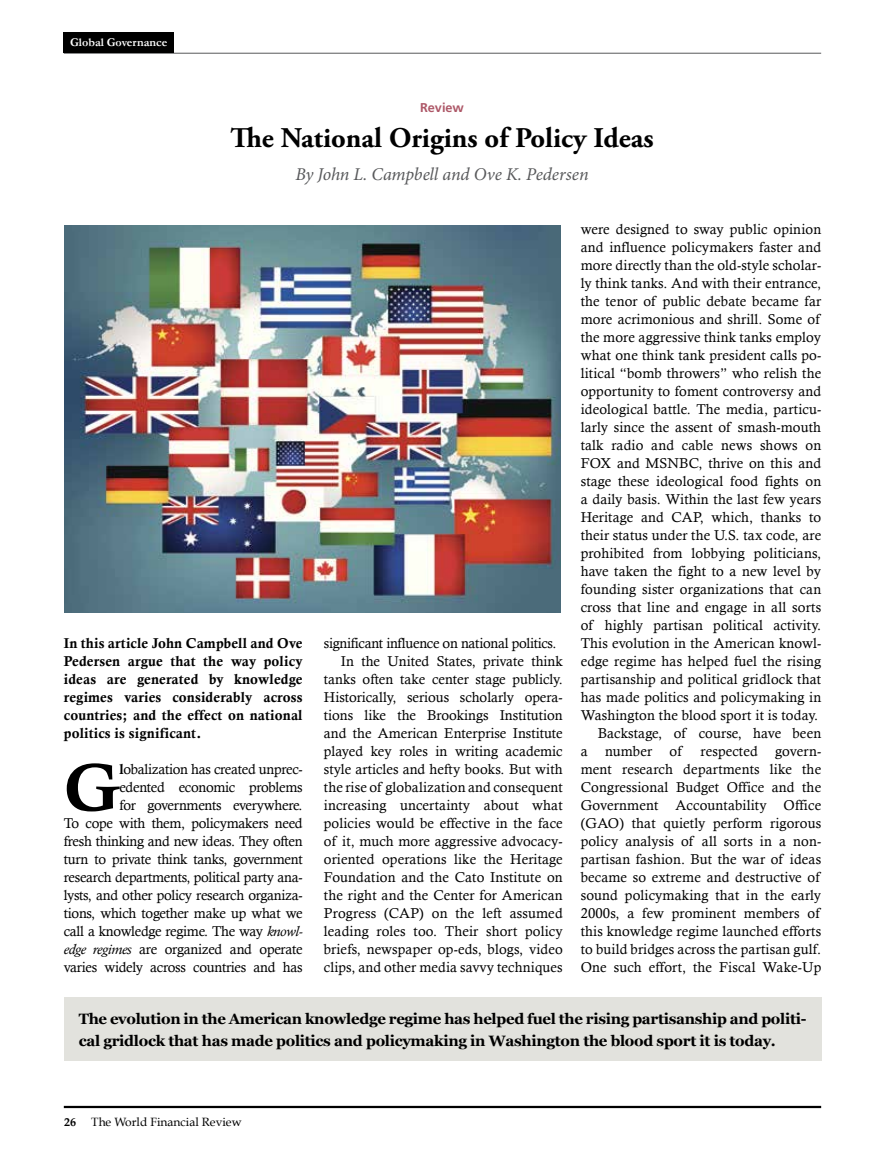
<style>
.page{position:relative;width:885px;height:1161px;background:#fff}
.page>*{position:absolute;margin:0;border:0;box-sizing:border-box;transform-origin:0 0}
.t1{font:66.6px "Calis MT Bol";color:#000}
.t2{font:700 28.5px "Adobe Garamond Pro";color:#000}
.t3{font:italic 18px "Minion Pro";letter-spacing:-.005em;color:#58595b}
.t4{font:700 15px/22.5px "Georgia";letter-spacing:-.02em;color:#000}
.t5{font:14.25px/18px "Calisto";letter-spacing:.01em;color:#000;text-align:justify}
.t6{font:14.25px/18px "Calisto";letter-spacing:-.02em;color:#000;text-align:right}
.t7{font:14.25px/18px "Calis MT Bol";letter-spacing:.01em;color:#000;text-align:justify}
.t8{font:700 12.75px "Frutiger";color:#ad5767}
.t9{font:12px "Book Antiqua";color:#000}
.t10{font:700 12px "Garamond";color:#fff}
.t11{font:700 12px "Palatino";color:#000}
.s1{font-family:"Calis MT Bol"}
.s2{font-style:italic}
</style>
<div class="page">
<hr style="left:64px;top:53px;width:757px;height:1px;background:#58595b">
<hr style="left:64px;top:1106px;width:757px;height:2px;background:#000">
<img style="left:64px;top:225px;width:496px;height:387px">
<div style="left:64px;top:997px;width:757px;height:64px;background:#e2e2dd"></div>
<div style="left:64px;top:32px;width:110px;height:20px;background:#000"></div>
<p class="t10" style="left:70px;top:35px;width:99px">Global Governance</p>
<p class="t8" style="left:420px;top:100px;width:45px">Review</p>
<h2 class="t2" style="left:230px;top:121px;width:424px">The National Origins of Policy Ideas</h2>
<p class="t3" style="left:295px;top:162px;width:295px">By John L. Campbell and Ove K. Pedersen</p>
<p class="t5" style="left:580px;top:220px;width:242px">were designed to sway public opinion</p>
<p class="t5" style="left:580px;top:238px;width:242px">and influence policymakers faster and</p>
<p class="t5" style="left:580px;top:256px;width:242px">more directly than the old-style scholar-</p>
<p class="t5" style="left:580px;top:274px;width:242px">ly think tanks. And with their entrance,</p>
<p class="t5" style="left:580px;top:292px;width:242px">the tenor of public debate became far</p>
<p class="t5" style="left:580px;top:310px;width:240px">more acrimonious and shrill. Some of</p>
<p class="t5" style="left:580px;top:328px;width:242px">the more aggressive think tanks employ</p>
<p class="t5" style="left:580px;top:346px;width:242px">what one think tank president calls po-</p>
<p class="t5" style="left:580px;top:364px;width:242px">litical “bomb throwers” who relish the</p>
<p class="t5" style="left:580px;top:382px;width:242px">opportunity to foment controversy and</p>
<p class="t5" style="left:580px;top:400px;width:242px">ideological battle. The media, particu-</p>
<p class="t5" style="left:580px;top:418px;width:242px">larly since the assent of smash-mouth</p>
<p class="t5" style="left:580px;top:436px;width:242px">talk radio and cable news shows on</p>
<p class="t5" style="left:580px;top:454px;width:242px">FOX and MSNBC, thrive on this and</p>
<p class="t5" style="left:580px;top:472px;width:242px">stage these ideological food fights on</p>
<p class="t5" style="left:580px;top:490px;width:242px">a daily basis. Within the last few years</p>
<p class="t5" style="left:580px;top:508px;width:242px">Heritage and CAP, which, thanks to</p>
<p class="t5" style="left:580px;top:526px;width:242px">their status under the U.S. tax code, are</p>
<p class="t5" style="left:580px;top:544px;width:242px">prohibited from lobbying politicians,</p>
<p class="t5" style="left:580px;top:562px;width:242px">have taken the fight to a new level by</p>
<p class="t5" style="left:580px;top:580px;width:242px">founding sister organizations that can</p>
<p class="t5" style="left:580px;top:598px;width:242px">cross that line and engage in all sorts</p>
<p class="t5" style="left:580px;top:616px;width:242px">of highly partisan political activity.</p>
<p class="t5" style="left:580px;top:634px;width:242px">This evolution in the American knowl-</p>
<p class="t5" style="left:580px;top:652px;width:242px">edge regime has helped fuel the rising</p>
<p class="t5" style="left:580px;top:670px;width:242px">partisanship and political gridlock that</p>
<p class="t5" style="left:580px;top:688px;width:242px">has made politics and policymaking in</p>
<p class="t5" style="left:580px;top:706px;width:239px">Washington the blood sport it is today.</p>
<p class="t5" style="left:597px;top:724px;width:225px">Backstage, of course, have been</p>
<p class="t5" style="left:580px;top:742px;width:102px">a number of</p>
<p class="t6" style="left:324px;top:634px;width:234px">significant influence on national politics.</p>
<p class="t5" style="left:341px;top:652px;width:223px">In the United States, private think</p>
<p class="t5" style="left:324px;top:670px;width:240px">tanks often take center stage publicly.</p>
<p class="t5" style="left:324px;top:688px;width:240px">Historically, serious scholarly opera-</p>
<p class="t5" style="left:324px;top:706px;width:240px">tions like the Brookings Institution</p>
<p class="t5" style="left:324px;top:724px;width:240px">and the American Enterprise Institute</p>
<p class="t5" style="left:324px;top:742px;width:240px">played key roles in writing academic</p>
<p class="t5" style="left:324px;top:760px;width:240px">style articles and hefty books. But with</p>
<p class="t5" style="left:324px;top:778px;width:240px">the rise of globalization and consequent</p>
<p class="t5" style="left:324px;top:796px;width:240px">increasing uncertainty about what</p>
<p class="t5" style="left:324px;top:814px;width:240px">policies would be effective in the face</p>
<p class="t5" style="left:324px;top:832px;width:240px">of it, much more aggressive advocacy-</p>
<p class="t5" style="left:324px;top:850px;width:240px">oriented operations like the Heritage</p>
<p class="t5" style="left:324px;top:868px;width:240px">Foundation and the Cato Institute on</p>
<p class="t5" style="left:324px;top:886px;width:240px">the right and the Center for American</p>
<p class="t5" style="left:324px;top:904px;width:240px">Progress (CAP) on the left assumed</p>
<p class="t5" style="left:324px;top:922px;width:240px">leading roles too. Their short policy</p>
<p class="t5" style="left:324px;top:940px;width:240px">briefs, newspaper op-eds, blogs, video</p>
<p class="t5" style="left:324px;top:958px;width:240px">clips, and other media savvy techniques</p>
<p class="t7" style="left:64px;top:634px;width:240px">In this article John Campbell and Ove Pedersen argue that the way policy ideas are generated by knowledge regimes varies considerably across countries; and the effect on national politics is significant.</p>
<h1 class="t1" style="left:64px;top:749px;width:58px">G</h1>
<p class="t5" style="left:580px;top:742px;width:242px;text-indent:120px">respected govern&shy;ment research departments like the Congressional Budget Office and the Government Accountability Office (GAO) that quietly perform rigorous policy analysis of all sorts in a non&shy;partisan fashion. But the war of ideas became so extreme and destructive of sound policymaking that in the early 2000s, a few prominent members of this knowledge regime launched efforts to build bridges across the partisan gulf.<br>One such effort, the Fiscal Wake-Up</p>
<p class="t4" style="left:79px;top:1007px;width:729px">The evolution in the American knowledge regime has helped fuel the rising partisanship and politi&shy;cal gridlock that has made politics and policymaking in Washington the blood sport it is today.</p>
<p class="t6" style="left:64px;top:760px;width:240px"><span class="s1">l</span>obalization has created unprec-<br>edented economic problems<br>for governments everywhere.<br>To cope with them, policymakers need fresh thinking and new ideas. They often turn to private think tanks, government research departments, political party ana&shy;lysts, and other policy research organiza&shy;tions, which together make up what we call a knowledge regime. The way <span class="s2">knowl&shy;edge regimes</span> are organized and operate varies widely across countries and has</p>
<p class="t11" style="left:64px;top:1112px;width:13px">26</p>
<p class="t9" style="left:91px;top:1114px;width:152px">The World Financial Review</p>
</div>
